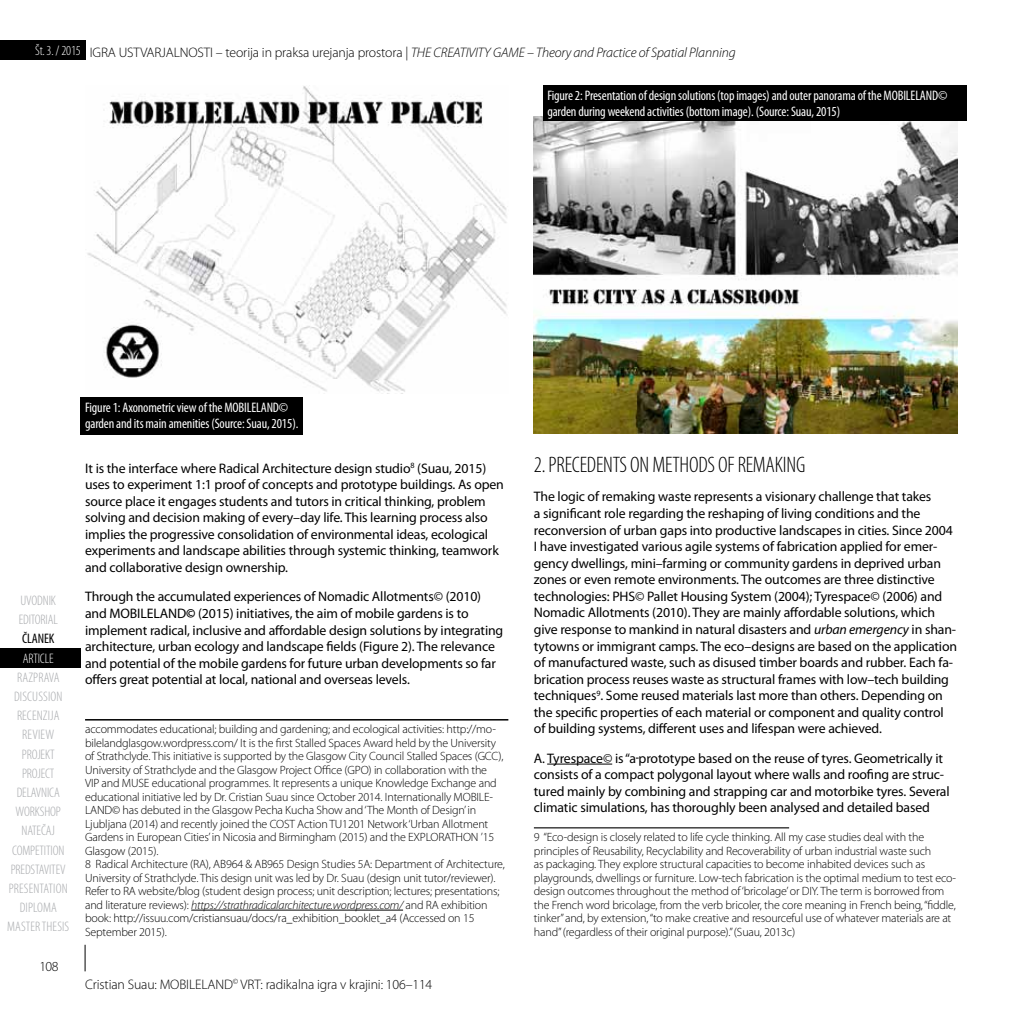
<style>
.page{position:relative;width:1021px;height:1021px;background:#fff}
.page>*{position:absolute;margin:0;border:0;box-sizing:border-box;transform-origin:0 0}
.t1{font:300 condensed 22.5px "Myriad Pro";letter-spacing:-.01em;color:#000}
.t2{font:13.8px/16.5px "Myriad Pro";letter-spacing:-.01em;color:#000}
.t3{font:condensed 13.8px/16.5px "Myriad Pro";letter-spacing:-.01em;color:#fff}
.t4{font:300 condensed 13.8px "Myriad Pro";letter-spacing:-.01em;color:#a7a9ac}
.t5{font:italic 300 13.8px "Myriad Pro";letter-spacing:-.01em;color:#000}
.t6{font:300 13.8px "Myriad Pro";letter-spacing:-.01em;color:#000}
.t7{font:300 condensed 13.8px/19.2px "Myriad Pro";letter-spacing:.01em;color:#a7a9ac;text-align:center}
.t8{font:300 condensed 13.8px "Myriad Pro";letter-spacing:-.01em;color:#fff}
.t9{font:condensed 13.8px "Myriad Pro";letter-spacing:-.01em;color:#000}
.t10{font:300 12px/13.5px "Myriad Pro";letter-spacing:-.015em;color:#000}
.s1{font-style:normal;font-stretch:condensed;color:#fff}
.s2{font-style:normal}
.s3{font-weight:700}
.s4{font-style:italic}
</style>
<div class="page">
<div style="left:0;top:41px;width:85px;height:19px;background:#000"></div>
<svg style="left:85px;top:944px;width:1px;height:27px"></svg>
<div style="left:0;top:648px;width:81px;height:19px;background:#000"></div>
<hr style="left:85px;top:719px;width:423px;height:1px;background:#000">
<hr style="left:191px;top:909px;width:212px;height:1px;background:#000">
<hr style="left:547px;top:763px;width:65px;height:1px;background:#000">
<hr style="left:534px;top:827px;width:255px;height:1px;background:#000">
<img style="left:87px;top:86px;width:420px;height:306px">
<img style="left:534px;top:116px;width:423px;height:318px">
<div style="left:81px;top:397px;width:222px;height:37px;background:#000"></div>
<div style="left:543px;top:85px;width:423px;height:35px;background:#000"></div>
<p class="t5" style="left:35px;top:44px;width:702px"><span class="s1">ŠT. 3. / 2015</span> <span class="s2">IGRA USTVARJALNOSTI – teorija in praksa urejanja prostora |</span> THE CREATIVITY GAME – Theory and Practice of Spatial Planning</p>
<p class="t3" style="left:547px;top:87px;width:401px">Figure 2: Presentation of design solutions (top images) and outer panorama of the MOBILELAND© garden during weekend activities (bottom image). (Source: Suau, 2015)</p>
<p class="t4" style="left:20px;top:592px;width:37px">UVODNIK</p>
<p class="t4" style="left:19px;top:611px;width:41px">EDITORIAL</p>
<p class="t9" style="left:22px;top:630px;width:34px">ČLANEK</p>
<p class="t8" style="left:23px;top:650px;width:32px">ARTICLE</p>
<p class="t4" style="left:17px;top:669px;width:23px">RAZPRAVA</p>
<p class="t4" style="left:17px;top:707px;width:6px">RECEN</p>
<p class="t4" style="left:43px;top:707px;width:10px">ZIJA</p>
<p class="t4" style="left:14px;top:688px;width:6px">DISCUSSION</p>
<p class="t4" style="left:22px;top:726px;width:7px">REVIEW</p>
<p class="t4" style="left:22px;top:745px;width:34px">PROJEKT</p>
<p class="t4" style="left:22px;top:765px;width:34px">PROJECT</p>
<p class="t4" style="left:17px;top:784px;width:45px">DELAVNICA</p>
<p class="t4" style="left:16px;top:803px;width:47px">WORKSHOP</p>
<p class="t4" style="left:22px;top:822px;width:35px">NATEČAJ</p>
<p class="t4" style="left:12px;top:842px;width:54px">COMPETITION</p>
<p class="t4" style="left:11px;top:861px;width:57px">PREDSTAVITEV</p>
<p class="t4" style="left:9px;top:880px;width:6px">PRESENTATION</p>
<p class="t7" style="left:7px;top:898px;width:64px">DIPLOMA<br>MASTER THESIS</p>
<p class="t6" style="left:40px;top:958px;width:20px">108</p>
<p class="t3" style="left:85px;top:398px;width:215px">Figure 1: Axonometric view of the MOBILELAND© garden and its main amenities (Source: Suau, 2015).</p>
<p class="t2" style="left:85px;top:459px;width:420px">It is the interface where Radical Architecture design studio<sup>8</sup> (Suau, 2015) uses to experiment 1:1 proof of concepts and prototype buildings. As open source place it engages students and tutors in critical thinking, problem solving and decision making of every–day life. This learning process also implies the progressive consolidation of environmental ideas, ecological experiments and landscape abilities through systemic thinking, teamwork and collaborative design ownership.</p>
<p class="t2" style="left:85px;top:588px;width:420px">Through the accumulated experiences of Nomadic Allotments© (2010) and MOBILELAND<span class="s3">©</span> (2015) initiatives, the aim of mobile gardens is to implement radical, inclusive and affordable design solutions by integrating architecture, urban ecology and landscape fields (Figure 2). The relevance and potential of the mobile gardens for future urban developments so far offers great potential at local, national and overseas levels.</p>
<p class="t10" style="left:85px;top:722px;width:421px">accommodates educational; building and gardening; and ecological activities: http://mo&shy;bilelandglasgow.wordpress.com/ It is the first Stalled Spaces Award held by the University of Strathclyde. This initiative is supported by the Glasgow City Council Stalled Spaces (GCC), University of Strathclyde and the Glasgow Project Office (GPO) in collaboration with the<br>VIP and MUSE educational programmes. It represents a unique Knowledge Exchange and educational initiative led by Dr. Cristian Suau since October 2014. Internationally MOBILE-LAND© has debuted in the Glasgow Pecha Kucha Show and ‘The Month of Design’ in Ljubljana (2014) and recently joined the COST Action TU1201 Network ‘Urban Allotment Gardens in European Cities’ in Nicosia and Birmingham (2015) and the EXPLORATHON ’15<br>Glasgow (2015).<br>8 Radical Architecture (RA), AB964 &amp; AB965 Design Studies 5A: Department of Architecture, University of Strathclyde. This design unit was led by Dr. Suau (design unit tutor/reviewer).<br>Refer to RA website/blog (student design process; unit description; lectures; presentations; and literature reviews): <span class="s4">https://strathradicalarchitecture.wordpress.com/</span> and RA exhibition book: http://issuu.com/cristiansuau/docs/ra_exhibition_booklet_a4 (Accessed on 15<br>September 2015).</p>
<p class="t6" style="left:85px;top:975px;width:349px">Cristian Suau: MOBILELAND<sup>©</sup> VRT: radikalna igra v krajini: 106–114</p>
<h1 class="t1" style="left:534px;top:451px;width:273px">2. PRECEDENTS ON METHODS OF REMAKING</h1>
<p class="t2" style="left:534px;top:488px;width:425px">The logic of remaking waste represents a visionary challenge that takes<br>a significant role regarding the reshaping of living conditions and the reconversion of urban gaps into productive landscapes in cities. Since 2004<br>I have investigated various agile systems of fabrication applied for emer&shy;gency dwellings, mini–farming or community gardens in deprived urban zones or even remote environments. The outcomes are three distinctive technologies: PHS© Pallet Housing System (2004); Tyrespace© (2006) and Nomadic Allotments (2010). They are mainly affordable solutions, which give response to mankind in natural disasters and <span class="s4">urban emergency</span> in shan&shy;tytowns or immigrant camps. The eco–designs are based on the application of manufactured waste, such as disused timber boards and rubber. Each fa&shy;brication process reuses waste as structural frames with low–tech building techniques<sup>9</sup>. Some reused materials last more than others. Depending on the specific properties of each material or component and quality control of building systems, different uses and lifespan were achieved.</p>
<p class="t2" style="left:534px;top:749px;width:417px">A. Tyrespace© is “a prototype based on the reuse of tyres. Geometrically it consists of a compact polygonal layout where walls and roofing are struc&shy;tured mainly by combining and strapping car and motorbike tyres. Several climatic simulations, has thoroughly been analysed and detailed based</p>
<p class="t10" style="left:534px;top:830px;width:424px">9 “Eco-design is closely related to life cycle thinking. All my case studies deal with the principles of Reusability, Recyclability and Recoverability of urban industrial waste such<br>as packaging. They explore structural capacities to become inhabited devices such as playgrounds, dwellings or furniture. Low-tech fabrication is the optimal medium to test eco&shy;design outcomes throughout the method of ‘bricolage’ or DIY. The term is borrowed from the French word bricolage, from the verb bricoler, the core meaning in French being, “fiddle, tinker” and, by extension, “to make creative and resourceful use of whatever materials are at hand” (regardless of their original purpose).” (Suau, 2013c)</p>
</div>
